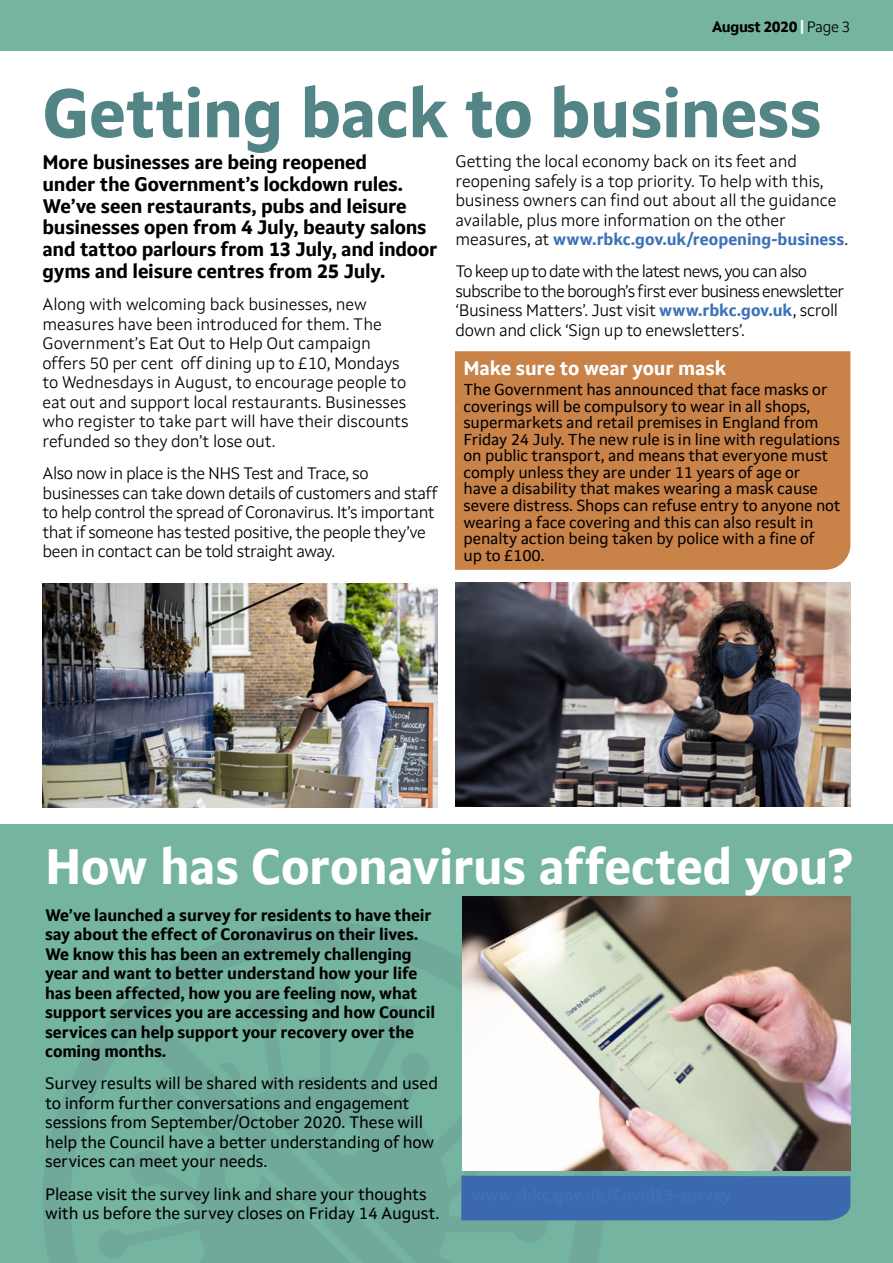
<style>
.page{position:relative;width:893px;height:1263px;background:#fff}
.page>*{position:absolute;margin:0;border:0;box-sizing:border-box;transform-origin:0 0}
.t1{font:700 68.25px "Setimo";letter-spacing:-.01em;color:#538586}
.t2{font:700 49.5px "Setimo";letter-spacing:-.01em;color:#fff}
.t3{font:700 19.5px/21.8px "Setimo";letter-spacing:-.01em;color:#000}
.t4{font:700 19.5px "Setimo";letter-spacing:-.01em;color:#fff}
.t5{font:300 16.5px/19.5px "Setimo";letter-spacing:-.01em;color:#000}
.t6{font:700 16.5px/19.5px "Setimo";letter-spacing:-.01em;color:#000}
.t7{font:16.5px/19.5px "Setimo";letter-spacing:-.01em;color:#000}
.t8{font:300 16.5px/19.5px "Setimo";letter-spacing:-.03em;color:#000}
.t9{font:300 16.5px/19.5px "Setimo";letter-spacing:-.04em;color:#000}
.t10{font:15.75px/16.5px "Setimo";letter-spacing:-.01em;color:#000}
.t11{font:700 15px "Setimo";letter-spacing:-.03em;color:#000}
.s1{color:#fff}
.s2{font-weight:300}
.s3{font-weight:700;color:#3c72b7}
</style>
<div class="page">
<div style="left:0;top:0;width:893px;height:51px;background:#75b4a0"></div>
<div style="left:0;top:825px;width:893px;height:438px;background:#75b4a0"></div>
<svg style="left:43px;top:922px;width:561px;height:341px"></svg>
<img style="left:455px;top:582px;width:395px;height:225px">
<img style="left:43px;top:583px;width:395px;height:225px">
<div style="left:461px;top:1176px;width:389px;height:44px;background:#3c68ae"></div>
<div style="left:455px;top:351px;width:395px;height:219px;background:#c98248"></div>
<img style="left:462px;top:896px;width:388px;height:274px">
<p class="t11" style="left:712px;top:18px;width:140px">August 2020 <span class="s1">|</span> <span class="s2">Page 3</span></p>
<h1 class="t1" style="left:43px;top:72px;width:781px">Getting back to business</h1>
<p class="t3" style="left:43px;top:151px;width:396px">More businesses are being reopened<br>under the Government’s lockdown rules.<br>We’ve seen restaurants, pubs and leisure businesses open from 4 July, beauty salons and tattoo parlours from 13 July, and indoor gyms and leisure centres from 25 July.</p>
<p class="t5" style="left:43px;top:295px;width:368px">Along with welcoming back businesses, new measures have been introduced for them. The Government’s Eat Out to Help Out campaign offers 50 per cent off dining up to £10, Mondays to Wednesdays in August, to encourage people to eat out and support local restaurants. Businesses who register to take part will have their discounts refunded so they don’t lose out.</p>
<p class="t8" style="left:43px;top:463px;width:396px">Also now in place is the NHS Test and Trace, so businesses can take down details of customers and staff to help control the spread of Coronavirus. It’s important that if someone has tested positive, the people they’ve been in contact can be told straight away.</p>
<p class="t5" style="left:455px;top:151px;width:394px">Getting the local economy back on its feet and reopening safely is a top priority. To help with this, business owners can find out about all the guidance available, plus more information on the other measures, at <span class="s3">www.rbkc.gov.uk/reopening-business</span>.</p>
<p class="t9" style="left:455px;top:262px;width:390px">To keep up to date with the latest news, you can also subscribe to the borough’s first ever business enewsletter ‘Business Matters’. Just visit <span class="s3">www.rbkc.gov.uk</span>, scroll down and click ‘Sign up to enewsletters’.</p>
<p class="t4" style="left:463px;top:356px;width:264px">Make sure to wear your mask</p>
<p class="t10" style="left:463px;top:381px;width:378px">The Government has announced that face masks or coverings will be compulsory to wear in all shops, supermarkets and retail premises in England from Friday 24 July. The new rule is in line with regulations on public transport, and means that everyone must comply unless they are under 11 years of age or<br>have a disability that makes wearing a mask cause severe distress. Shops can refuse entry to anyone not wearing a face covering and this can also result in penalty action being taken by police with a fine of<br>up to £100.</p>
<h2 class="t2" style="left:45px;top:837px;width:809px">How has Coronavirus affected you?</h2>
<p class="t6" style="left:45px;top:905px;width:391px">We’ve launched a survey for residents to have their say about the effect of Coronavirus on their lives.<br>We know this has been an extremely challenging year and want to better understand how your life has been affected, how you are feeling now, what support services you are accessing and how Council services can help support your recovery over the coming months.</p>
<p class="t7" style="left:45px;top:1074px;width:394px">Survey results will be shared with residents and used to inform further conversations and engagement sessions from September/October 2020. These will help the Council have a better understanding of how services can meet your needs.</p>
<p class="t7" style="left:45px;top:1184px;width:396px">Please visit the survey link and share your thoughts with us before the survey closes on Friday 14 August.</p>
</div>
